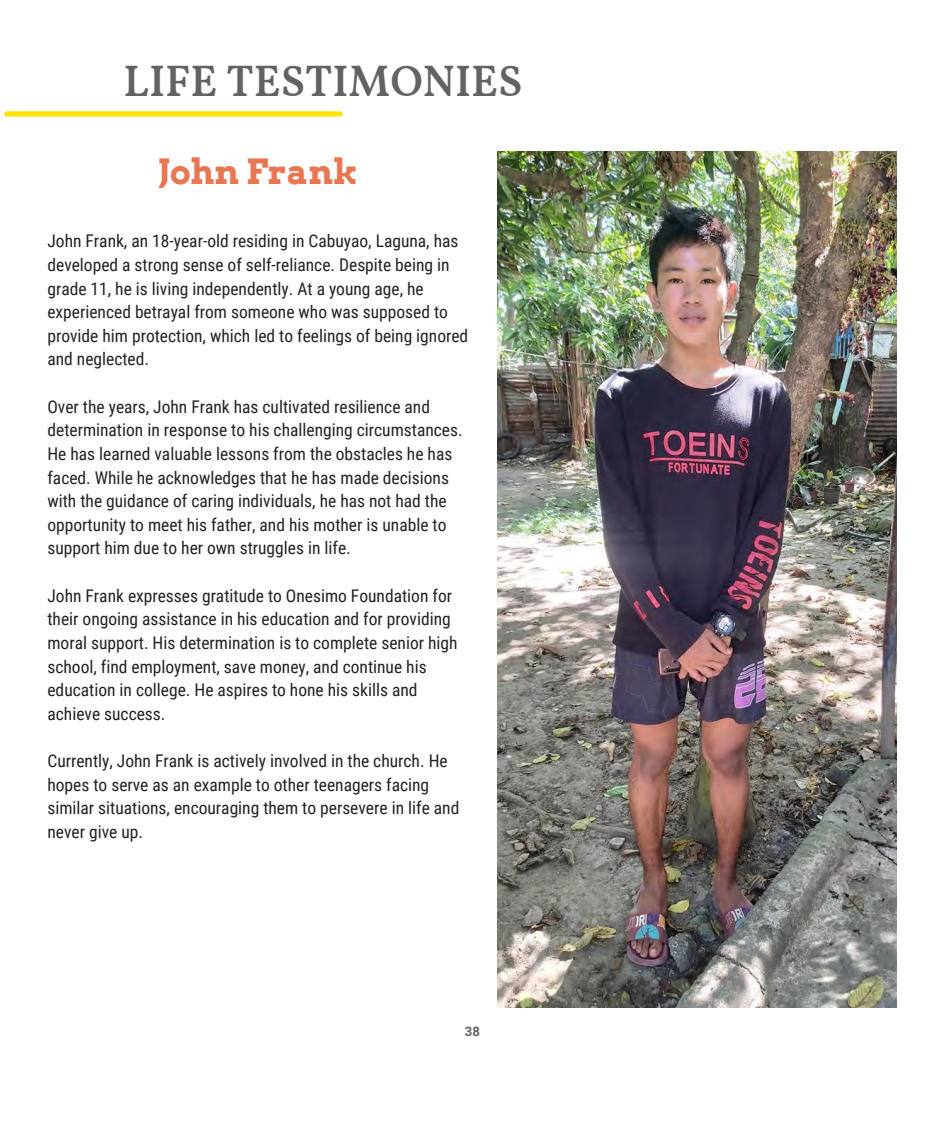
<style>
.page{position:relative;width:945px;height:1134px;background:#fff}
.page>*{position:absolute;margin:0;border:0;box-sizing:border-box;transform-origin:0 0}
.t1{font:600 43.93px "Vollkorn";color:#626262}
.t2{font:700 34.82px "Arvo";color:#e77651}
.t3{font:17.5px/23.6px "Roboto Condensed";color:#222}
.t4{font:700 13.12px "Roboto";color:#626262}
</style>
<div class="page">
<div style="left:7px;top:111px;width:333px;height:6px;background:#fce501"></div>
<img style="left:497px;top:152px;width:399px;height:856px">
<p class="t1" style="left:123px;top:63px;width:401px">LIFE TESTIMONIES</p>
<p class="t2" style="left:158px;top:151px;width:201px">John Frank</p>
<p class="t3" style="left:47px;top:230px;width:422px">John Frank, an 18-year-old residing in Cabuyao, Laguna, has developed a strong sense of self-reliance. Despite being in grade 11, he is living independently. At a young age, he experienced betrayal from someone who was supposed to provide him protection, which led to feelings of being ignored and neglected.</p>
<p class="t3" style="left:47px;top:395px;width:417px">Over the years, John Frank has cultivated resilience and determination in response to his challenging circumstances.<br>He has learned valuable lessons from the obstacles he has faced. While he acknowledges that he has made decisions with the guidance of caring individuals, he has not had the opportunity to meet his father, and his mother is unable to support him due to her own struggles in life.</p>
<p class="t3" style="left:47px;top:584px;width:412px">John Frank expresses gratitude to Onesimo Foundation for their ongoing assistance in his education and for providing moral support. His determination is to complete senior high school, find employment, save money, and continue his education in college. He aspires to hone his skills and achieve success.</p>
<p class="t3" style="left:47px;top:749px;width:413px">Currently, John Frank is actively involved in the church. He hopes to serve as an example to other teenagers facing similar situations, encouraging them to persevere in life and never give up.</p>
<p class="t4" style="left:465px;top:1024px;width:17px">38</p>
</div>
